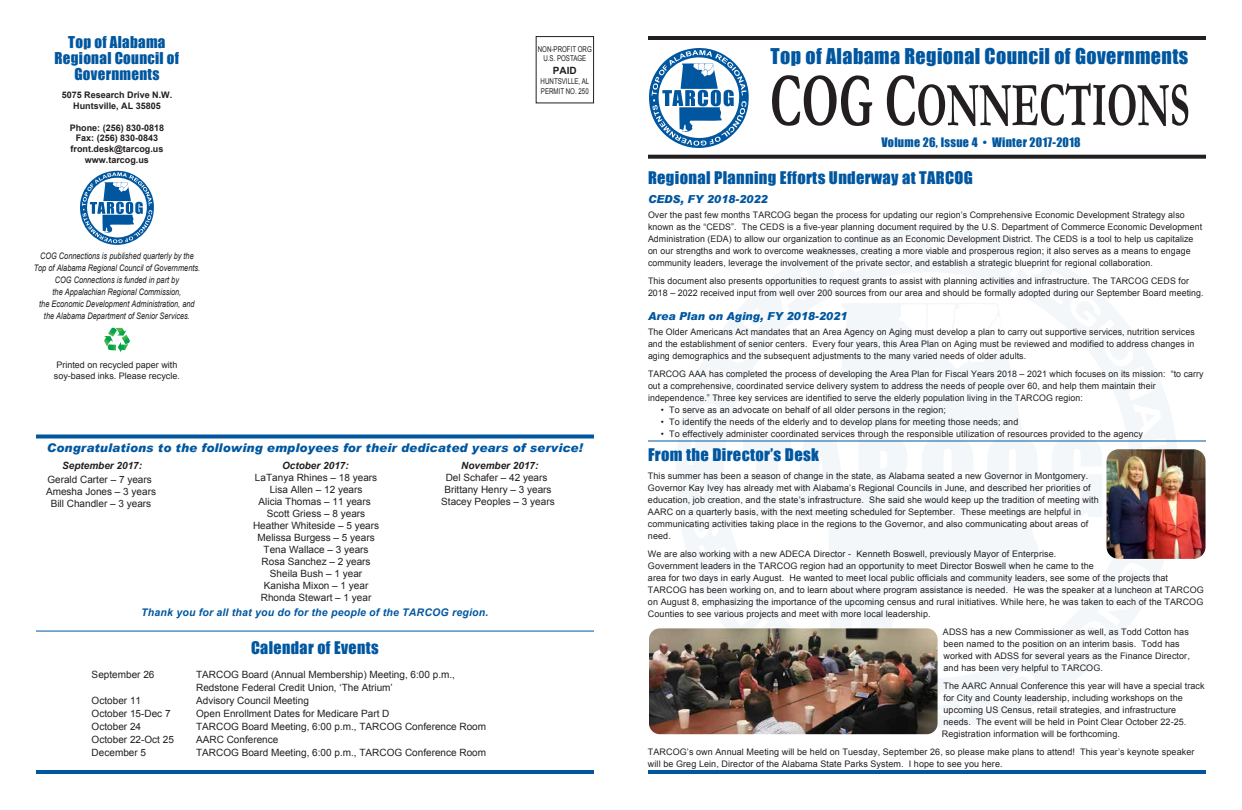
<style>
.page{position:relative;width:1242px;height:810px;background:#fff}
.page>*{position:absolute;margin:0;border:0;box-sizing:border-box;transform-origin:0 0}
.t1{font:20px "Impact";letter-spacing:.02em;color:#0057a0}
.t2{font:16px "Impact";letter-spacing:.02em;color:#0057a0}
.t3{font:15px/16px "Impact";letter-spacing:.02em;color:#0057a0;text-align:center}
.t4{font:italic 900 12px "Arial";letter-spacing:.01em;color:#0057a0}
.t5{font:12px "Impact";letter-spacing:.025em;color:#0057a0}
.t6{font:italic 900 11px "Arial";color:#0057a0}
.t7{font:italic 700 10.5px "Arial";letter-spacing:.02em;color:#0057a0}
.t8{font:10px/12px "Arial";color:#231f20;text-align:center}
.t9{font:italic 700 10px "Arial";color:#231f20}
.t10{font:700 10px "Arial";color:#231f20}
.t11{font:9px/12px "Arial";letter-spacing:.01em;color:#231f20}
.t12{font:italic 9px/12px "Arial";color:#231f20;text-align:center;scale:.82 1}
.t13{font:700 9px/10.8px "Arial";color:#231f20;text-align:center}
.t14{font:8px/9.6px "Arial";color:#231f20;text-align:center;scale:.77 1}
</style>
<div class="page">
<hr style="left:648px;top:770px;width:558px;height:4px;background:#0057a0">
<hr style="left:648px;top:36px;width:558px;height:4px;background:#231f20">
<svg style="left:648px;top:155px;width:558px;height:4px;background:#343031"></svg>
<svg style="left:649px;top:48px;width:100px;height:100px"></svg>
<svg style="left:772px;top:75px;width:416px;height:51px"></svg>
<hr style="left:36px;top:770px;width:558px;height:4px;background:#0057a0">
<svg style="left:676px;top:225px;width:502px;height:503px"></svg>
<svg style="left:689px;top:235px;width:478px;height:482px"></svg>
<hr style="left:36px;top:631px;width:558px;height:1px;background:#0057a0">
<svg style="left:36px;top:435px;width:558px;height:4px;background:#1f6bab"></svg>
<hr style="left:648px;top:441px;width:558px;height:1px;background:#0057a0">
<svg style="left:80px;top:171px;width:74px;height:74px"></svg>
<svg style="left:104px;top:328px;width:26px;height:25px"></svg>
<div style="left:536px;top:36px;width:58px;height:67px;border:1px solid #231f20"></div>
<img style="left:649px;top:628px;width:289px;height:106px">
<img style="left:1107px;top:449px;width:99px;height:110px">
<h3 class="t3" style="left:55px;top:34px;width:126px">Top of Alabama<br>Regional Council of<br>Governments</h3>
<p class="t13" style="left:62px;top:90px;width:112px">5075 Research Drive N.W.<br>Huntsville, AL 35805</p>
<p class="t13" style="left:70px;top:122px;width:96px">Phone: (256) 830-0818<br>Fax: (256) 830-0843 front.desk@tarcog.us www.tarcog.us</p>
<p class="t12" style="left:34px;top:250px;width:205px">COG Connections is published quarterly by the Top of Alabama Regional Council of Governments.<br>COG Connections is funded in part by<br>the Appalachian Regional Commission,<br>the Economic Development Administration, and the Alabama Department of Senior Services.</p>
<p class="t11" style="left:54px;top:360px;width:128px;line-height:10.8px">Printed on recycled paper with soy-based inks. Please recycle.</p>
<p class="t14" style="left:538px;top:44px;width:72px">NON-PROFIT ORG<br>U.S. POSTAGE</p>
<p class="t10" style="left:553px;top:64px;width:25px">PAID</p>
<p class="t14" style="left:541px;top:76px;width:65px;text-align:left">HUNTSVILLE, AL<br>PERMIT NO. 250</p>
<h3 class="t4" style="left:47px;top:440px;width:537px">Congratulations to the following employees for their dedicated years of service!</h3>
<p class="t9" style="left:62px;top:459px;width:82px">September 2017:</p>
<p class="t8" style="left:46px;top:474px;width:112px">Gerald Carter – 7 years<br>Amesha Jones – 3 years<br>Bill Chandler – 3 years</p>
<p class="t9" style="left:282px;top:459px;width:68px">October 2017:</p>
<p class="t8" style="left:253px;top:471px;width:128px">LaTanya Rhines – 18 years<br>Lisa Allen – 12 years<br>Alicia Thomas – 11 years<br>Scott Griess – 8 years<br>Heather Whiteside – 5 years<br>Melissa Burgess – 5 years<br>Tena Wallace – 3 years<br>Rosa Sanchez – 2 years<br>Sheila Bush – 1 year<br>Kanisha Mixon – 1 year<br>Rhonda Stewart – 1 year</p>
<p class="t9" style="left:461px;top:459px;width:79px">November 2017:</p>
<p class="t8" style="left:441px;top:471px;width:115px">Del Schafer – 42 years<br>Brittany Henry – 3 years<br>Stacey Peoples – 3 years</p>
<p class="t7" style="left:141px;top:605px;width:349px">Thank you for all that you do for the people of the TARCOG region.</p>
<h2 class="t2" style="left:251px;top:635px;width:129px">Calendar of Events</h2>
<p class="t8" style="left:92px;top:668px;width:64px">September 26</p>
<p class="t8" style="left:196px;top:668px;width:260px;line-height:13px;text-align:left">TARCOG Board (Annual Membership) Meeting, 6:00 p.m.,<br>Redstone Federal Credit Union, ‘The Atrium’</p>
<p class="t8" style="left:92px;top:694px;width:51px">October 11</p>
<p class="t8" style="left:196px;top:694px;width:114px">Advisory Council Meeting</p>
<p class="t8" style="left:92px;top:707px;width:80px">October 15-Dec 7</p>
<p class="t8" style="left:196px;top:707px;width:195px">Open Enrollment Dates for Medicare Part D</p>
<p class="t8" style="left:92px;top:720px;width:51px">October 24</p>
<p class="t8" style="left:196px;top:720px;width:292px">TARCOG Board Meeting, 6:00 p.m., TARCOG Conference Room</p>
<p class="t8" style="left:92px;top:733px;width:84px">October 22-Oct 25</p>
<p class="t8" style="left:196px;top:733px;width:84px">AARC Conference</p>
<p class="t8" style="left:92px;top:746px;width:56px">December 5</p>
<p class="t8" style="left:196px;top:746px;width:292px">TARCOG Board Meeting, 6:00 p.m., TARCOG Conference Room</p>
<h1 class="t1" style="left:771px;top:41px;width:419px">Top of Alabama Regional Council of Governments</h1>
<h3 class="t5" style="left:881px;top:132px;width:201px">Volume 26, Issue 4 • Winter 2017-2018</h3>
<h2 class="t2" style="left:648px;top:166px;width:327px">Regional Planning Efforts Underway at TARCOG</h2>
<p class="t6" style="left:648px;top:193px;width:121px">CEDS, FY 2018-2022</p>
<p class="t11" style="left:648px;top:209px;width:556px">Over the past few months TARCOG began the process for updating our region’s Comprehensive Economic Development Strategy also known as the “CEDS”. The CEDS is a five-year planning document required by the U.S. Department of Commerce Economic Development Administration (EDA) to allow our organization to continue as an Economic Development District. The CEDS is a tool to help us capitalize on our strengths and work to overcome weaknesses, creating a more viable and prosperous region; it also serves as a means to engage community leaders, leverage the involvement of the private sector, and establish a strategic blueprint for regional collaboration.</p>
<p class="t11" style="left:648px;top:275px;width:557px">This document also presents opportunities to request grants to assist with planning activities and infrastructure. The TARCOG CEDS for<br>2018 – 2022 received input from well over 200 sources from our area and should be formally adopted during our September Board meeting.</p>
<p class="t6" style="left:648px;top:309px;width:201px">Area Plan on Aging, FY 2018-2021</p>
<p class="t11" style="left:648px;top:325px;width:548px;text-align:justify">The Older Americans Act mandates that an Area Agency on Aging must develop a plan to carry out supportive services, nutrition services and the establishment of senior centers. Every four years, this Area Plan on Aging must be reviewed and modified to address changes in aging demographics and the subsequent adjustments to the many varied needs of older adults.</p>
<p class="t11" style="left:648px;top:367px;width:557px">TARCOG AAA has completed the process of developing the Area Plan for Fiscal Years 2018 – 2021 which focuses on its mission: “to carry out a comprehensive, coordinated service delivery system to address the needs of people over 60, and help them maintain their independence.” Three key services are identified to serve the elderly population living in the TARCOG region:</p>
<p class="t11" style="left:661px;top:403px;width:287px">• To serve as an advocate on behalf of all older persons in the region;</p>
<p class="t11" style="left:661px;top:415px;width:359px">• To identify the needs of the elderly and to develop plans for meeting those needs; and</p>
<p class="t11" style="left:661px;top:427px;width:484px">• To effectively administer coordinated services through the responsible utilization of resources provided to the agency</p>
<h2 class="t2" style="left:648px;top:442px;width:173px">From the Director’s Desk</h2>
<p class="t11" style="left:648px;top:470px;width:452px">This summer has been a season of change in the state, as Alabama seated a new Governor in Montgomery.<br>Governor Kay Ivey has already met with Alabama’s Regional Councils in June, and described her priorities of education, job creation, and the state’s infrastructure. She said she would keep up the tradition of meeting with AARC on a quarterly basis, with the next meeting scheduled for September. These meetings are helpful in communicating activities taking place in the regions to the Governor, and also communicating about areas of need.</p>
<p class="t11" style="left:648px;top:548px;width:557px">We are also working with a new ADECA Director - Kenneth Boswell, previously Mayor of Enterprise.<br>Government leaders in the TARCOG region had an opportunity to meet Director Boswell when he came to the<br>area for two days in early August. He wanted to meet local public officials and community leaders, see some of the projects that TARCOG has been working on, and to learn about where program assistance is needed. He was the speaker at a luncheon at TARCOG on August 8, emphasizing the importance of the upcoming census and rural initiatives. While here, he was taken to each of the TARCOG Counties to see various projects and meet with more local leadership.</p>
<p class="t11" style="left:943px;top:626px;width:248px">ADSS has a new Commissioner as well, as Todd Cotton has been named to the position on an interim basis. Todd has worked with ADSS for several years as the Finance Director, and has been very helpful to TARCOG.</p>
<p class="t11" style="left:942px;top:680px;width:264px">The AARC Annual Conference this year will have a special track for City and County leadership, including workshops on the upcoming US Census, retail strategies, and infrastructure<br>needs. The event will be held in Point Clear October 22-25.<br>Registration information will be forthcoming.</p>
<p class="t11" style="left:648px;top:746px;width:548px">TARCOG’s own Annual Meeting will be held on Tuesday, September 26, so please make plans to attend! This year’s keynote speaker will be Greg Lein, Director of the Alabama State Parks System. I hope to see you here.</p>
</div>
